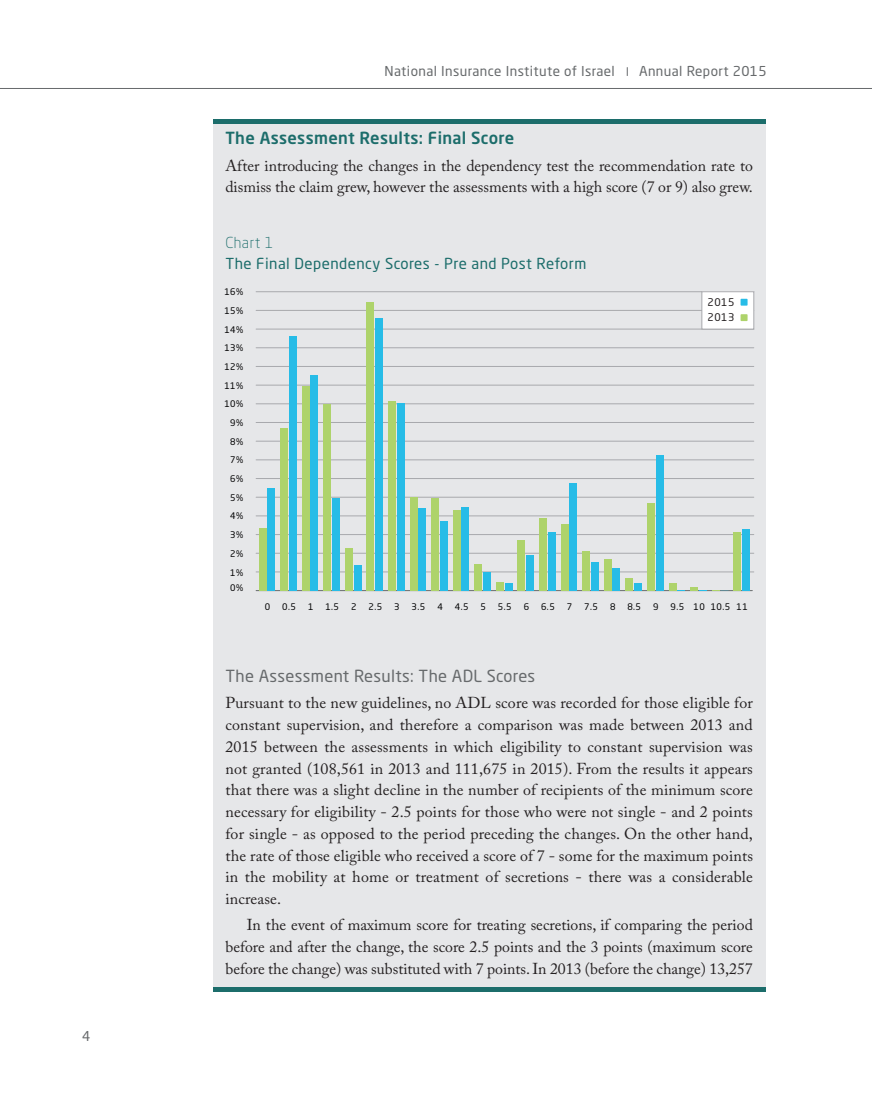
<style>
.page{position:relative;width:872px;height:1106px;background:#fff}
.page>*{position:absolute;margin:0;border:0;box-sizing:border-box;transform-origin:0 0}
.t1{font:16.5px "Neo Sans Std";letter-spacing:.02em;color:#676a6c}
.t2{font:500 16.5px "Neo Sans Std";letter-spacing:.02em;color:#1c6d6b}
.t3{font:15.75px/21.8px "Adobe Caslon Pro";color:#231f20;text-align:justify}
.t4{font:15px "Neo Sans Std";letter-spacing:.03em;color:#1c6d6b}
.t5{font:300 15px "Neo Sans Std";letter-spacing:.03em;color:#1c6d6b}
.t6{font:13.5px "Neo Sans Std";letter-spacing:.03em;color:#676a6c}
.t7{font:10.5px/15px "Neo Sans Std";letter-spacing:.05em;color:#231f20}
.t8{font:9px "Neo Sans Std";letter-spacing:.05em;color:#000001}
</style>
<div class="page">
<hr style="left:0;top:88px;width:872px;height:1px;background:#676a6c">
<div style="left:213px;top:269px;width:552px;height:389px;background:#e6e7e9"></div>
<div style="left:213px;top:119px;width:552px;height:106px;background:#e6e7e9"></div>
<div style="left:213px;top:223px;width:552px;height:59px;background:#e6e7e9"></div>
<hr style="left:256px;top:590px;width:496px;height:1px;background:#676b6c">
<hr style="left:256px;top:571px;width:498px;height:1px;background:#a8a9ad">
<hr style="left:256px;top:553px;width:498px;height:1px;background:#a8a9ad">
<hr style="left:256px;top:534px;width:498px;height:1px;background:#a8a9ad">
<hr style="left:256px;top:515px;width:498px;height:1px;background:#a8a9ad">
<hr style="left:256px;top:497px;width:498px;height:1px;background:#a8a9ad">
<hr style="left:256px;top:478px;width:498px;height:1px;background:#a8a9ad">
<hr style="left:256px;top:459px;width:498px;height:1px;background:#a8a9ad">
<hr style="left:256px;top:441px;width:498px;height:1px;background:#a8a9ad">
<hr style="left:256px;top:422px;width:498px;height:1px;background:#a8a9ad">
<hr style="left:256px;top:403px;width:498px;height:1px;background:#a8a9ad">
<hr style="left:256px;top:385px;width:498px;height:1px;background:#a8a9ad">
<hr style="left:256px;top:366px;width:498px;height:1px;background:#a8a9ad">
<hr style="left:256px;top:347px;width:498px;height:1px;background:#a8a9ad">
<hr style="left:256px;top:329px;width:498px;height:1px;background:#a8a9ad">
<hr style="left:256px;top:310px;width:498px;height:1px;background:#a8a9ad">
<hr style="left:256px;top:291px;width:498px;height:1px;background:#a8a9ad">
<div style="left:267px;top:488px;width:8px;height:102px;background:#27bce7"></div>
<div style="left:259px;top:528px;width:7px;height:62px;background:#aed36b"></div>
<div style="left:289px;top:336px;width:8px;height:254px;background:#27bce7"></div>
<div style="left:280px;top:428px;width:8px;height:162px;background:#aed36b"></div>
<div style="left:310px;top:375px;width:8px;height:215px;background:#27bce7"></div>
<div style="left:302px;top:386px;width:7px;height:204px;background:#aed36b"></div>
<div style="left:332px;top:498px;width:8px;height:92px;background:#27bce7"></div>
<div style="left:323px;top:404px;width:8px;height:186px;background:#aed36b"></div>
<div style="left:353px;top:565px;width:8px;height:25px;background:#27bce7"></div>
<div style="left:345px;top:548px;width:8px;height:42px;background:#aed36b"></div>
<div style="left:375px;top:318px;width:8px;height:272px;background:#27bce7"></div>
<div style="left:366px;top:302px;width:8px;height:288px;background:#aed36b"></div>
<div style="left:397px;top:403px;width:7px;height:187px;background:#27bce7"></div>
<div style="left:388px;top:401px;width:8px;height:189px;background:#aed36b"></div>
<div style="left:418px;top:508px;width:8px;height:82px;background:#27bce7"></div>
<div style="left:410px;top:496px;width:7px;height:94px;background:#aed36b"></div>
<div style="left:440px;top:521px;width:8px;height:69px;background:#27bce7"></div>
<div style="left:431px;top:498px;width:8px;height:92px;background:#aed36b"></div>
<div style="left:461px;top:507px;width:8px;height:83px;background:#27bce7"></div>
<div style="left:453px;top:510px;width:7px;height:80px;background:#aed36b"></div>
<div style="left:483px;top:572px;width:8px;height:18px;background:#27bce7"></div>
<div style="left:474px;top:564px;width:8px;height:26px;background:#aed36b"></div>
<div style="left:504px;top:583px;width:8px;height:7px;background:#27bce7"></div>
<div style="left:496px;top:582px;width:8px;height:8px;background:#aed36b"></div>
<div style="left:526px;top:555px;width:8px;height:35px;background:#27bce7"></div>
<div style="left:517px;top:540px;width:8px;height:50px;background:#aed36b"></div>
<div style="left:548px;top:532px;width:7px;height:58px;background:#27bce7"></div>
<div style="left:539px;top:518px;width:8px;height:72px;background:#aed36b"></div>
<div style="left:569px;top:483px;width:8px;height:107px;background:#27bce7"></div>
<div style="left:561px;top:524px;width:7px;height:66px;background:#aed36b"></div>
<div style="left:591px;top:562px;width:7px;height:28px;background:#27bce7"></div>
<div style="left:582px;top:551px;width:8px;height:39px;background:#aed36b"></div>
<div style="left:612px;top:568px;width:8px;height:22px;background:#27bce7"></div>
<div style="left:604px;top:559px;width:7px;height:31px;background:#aed36b"></div>
<div style="left:634px;top:583px;width:8px;height:7px;background:#27bce7"></div>
<div style="left:625px;top:577px;width:8px;height:13px;background:#aed36b"></div>
<div style="left:655px;top:455px;width:8px;height:135px;background:#27bce7"></div>
<div style="left:647px;top:502px;width:8px;height:88px;background:#aed36b"></div>
<div style="left:668px;top:583px;width:8px;height:7px;background:#aed36b"></div>
<svg style="left:677px;top:587px;width:42px;height:4px"></svg>
<div style="left:742px;top:529px;width:7px;height:61px;background:#27bce7"></div>
<div style="left:733px;top:532px;width:8px;height:58px;background:#aed36b"></div>
<svg style="left:701px;top:291px;width:53px;height:38px;background:#f7f8f8"></svg>
<div style="left:740px;top:299px;width:7px;height:6px;background:#27bce7"></div>
<div style="left:740px;top:314px;width:7px;height:7px;background:#aed36b"></div>
<div style="left:213px;top:657px;width:552px;height:329px;background:#e6e7e9"></div>
<hr style="left:213px;top:119px;width:552px;height:4px;background:#1c6d6b">
<div style="left:213px;top:986px;width:552px;height:5px;background:#1c6d6b"></div>
<p class="t6" style="left:82px;top:1027px;width:10px">4</p>
<p class="t6" style="left:384px;top:63px;width:232px">National Insurance Institute of Israel</p>
<p class="t6" style="left:639px;top:63px;width:129px">Annual Report 2015</p>
<p class="t2" style="left:225px;top:128px;width:290px">The Assessment Results: Final Score</p>
<p class="t3" style="left:225px;top:154px;width:529px">After introducing the changes in the dependency test the recommendation rate to dismiss the claim grew, however the assessments with a high score (7 or 9) also grew.</p>
<p class="t5" style="left:225px;top:233px;width:49px">Chart 1</p>
<p class="t4" style="left:225px;top:254px;width:362px">The Final Dependency Scores - Pre and Post Reform</p>
<p class="t8" style="left:224px;top:286px;width:20px">16%</p>
<p class="t8" style="left:224px;top:305px;width:20px">15%</p>
<p class="t8" style="left:224px;top:324px;width:20px">14%</p>
<p class="t8" style="left:224px;top:342px;width:20px">13%</p>
<p class="t8" style="left:224px;top:361px;width:20px">12%</p>
<p class="t8" style="left:224px;top:380px;width:20px">11%</p>
<p class="t8" style="left:224px;top:398px;width:20px">10%</p>
<p class="t8" style="left:230px;top:417px;width:15px">9%</p>
<p class="t8" style="left:230px;top:436px;width:15px">8%</p>
<p class="t8" style="left:230px;top:454px;width:15px">7%</p>
<p class="t8" style="left:230px;top:473px;width:15px">6%</p>
<p class="t8" style="left:230px;top:492px;width:15px">5%</p>
<p class="t8" style="left:230px;top:510px;width:15px">4%</p>
<p class="t8" style="left:230px;top:529px;width:15px">3%</p>
<p class="t8" style="left:230px;top:548px;width:15px">2%</p>
<p class="t8" style="left:230px;top:566px;width:15px">1%</p>
<p class="t8" style="left:230px;top:582px;width:15px">0%</p>
<p class="t7" style="left:707px;top:295px;width:28px">2015<br>2013</p>
<p class="t8" style="left:265px;top:601px;width:7px">0</p>
<p class="t8" style="left:282px;top:601px;width:15px">0.5</p>
<p class="t8" style="left:308px;top:601px;width:7px">1</p>
<p class="t8" style="left:325px;top:601px;width:15px">1.5</p>
<p class="t8" style="left:351px;top:601px;width:7px">2</p>
<p class="t8" style="left:368px;top:601px;width:15px">2.5</p>
<p class="t8" style="left:394px;top:601px;width:7px">3</p>
<p class="t8" style="left:411px;top:601px;width:15px">3.5</p>
<p class="t8" style="left:437px;top:601px;width:7px">4</p>
<p class="t8" style="left:455px;top:601px;width:15px">4.5</p>
<p class="t8" style="left:480px;top:601px;width:7px">5</p>
<p class="t8" style="left:498px;top:601px;width:15px">5.5</p>
<p class="t8" style="left:524px;top:601px;width:7px">6</p>
<p class="t8" style="left:541px;top:601px;width:15px">6.5</p>
<p class="t8" style="left:567px;top:601px;width:7px">7</p>
<p class="t8" style="left:584px;top:601px;width:15px">7.5</p>
<p class="t8" style="left:610px;top:601px;width:7px">8</p>
<p class="t8" style="left:627px;top:601px;width:15px">8.5</p>
<p class="t8" style="left:653px;top:601px;width:7px">9</p>
<p class="t8" style="left:670px;top:601px;width:79px">9.5 10 10.5 11</p>
<p class="t1" style="left:225px;top:666px;width:311px">The Assessment Results: The ADL Scores</p>
<p class="t3" style="left:225px;top:692px;width:529px">Pursuant to the new guidelines, no ADL score was recorded for those eligible for constant supervision, and therefore a comparison was made between 2013 and 2015 between the assessments in which eligibility to constant supervision was not granted (108,561 in 2013 and 111,675 in 2015). From the results it appears that there was a slight decline in the number of recipients of the minimum score necessary for eligibility - 2.5 points for those who were not single - and 2 points for single - as opposed to the period preceding the changes. On the other hand, the rate of those eligible who received a score of 7 - some for the maximum points in the mobility at home or treatment of secretions - there was a considerable increase.</p>
<p class="t3" style="left:225px;top:913px;width:529px;text-indent:21px">In the event of maximum score for treating secretions, if comparing the period before and after the change, the score 2.5 points and the 3 points (maximum score before the change) was substituted with 7 points. In 2013 (before the change) 13,257</p>
</div>
